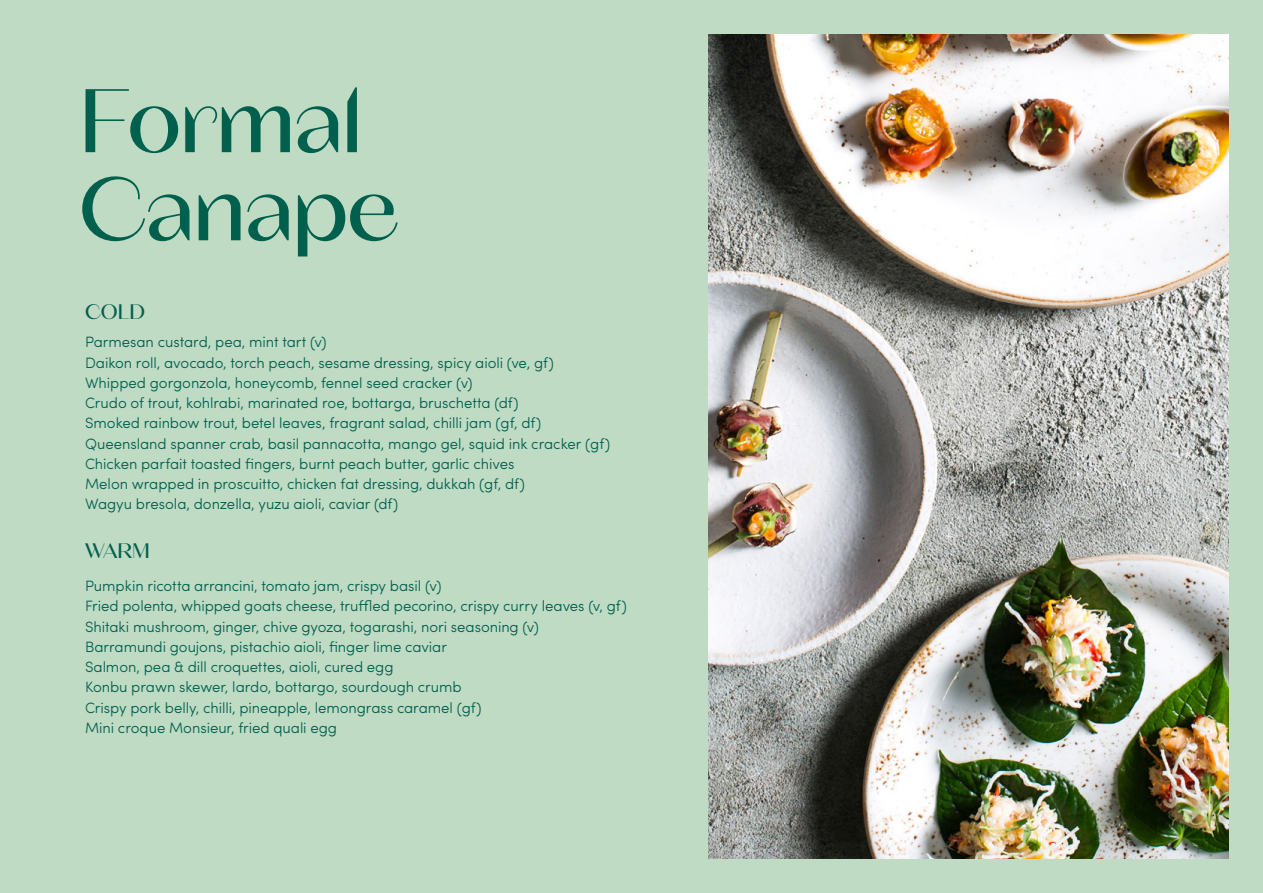
<style>
.page{position:relative;width:1263px;height:893px;background:#c0dbc4}
.page>*{position:absolute;margin:0;border:0;box-sizing:border-box;transform-origin:0 0}
.t1{font:500 90px/88.1px "Fromage";letter-spacing:-.01em;color:#00604e}
.t2{font:500 21px "Fromage";color:#00604e}
.t3{font:300 15px/20.2px "Sofia Pro";letter-spacing:-.005em;color:#00604e}
</style>
<div class="page">
<img style="left:708px;top:34px;width:521px;height:825px">
<h1 class="t1" style="left:79px;top:79px;width:321px">Formal<br>Canape</h1>
<h2 class="t2" style="left:85px;top:299px;width:61px">COLD</h2>
<p class="t3" style="left:85px;top:331px;width:527px">Parmesan custard, pea, mint tart (v)<br>Daikon roll, avocado, torch peach, sesame dressing, spicy aioli (ve, gf)<br>Whipped gorgonzola, honeycomb, fennel seed cracker (v)<br>Crudo of trout, kohlrabi, marinated roe, bottarga, bruschetta (df)<br>Smoked rainbow trout, betel leaves, fragrant salad, chilli jam (gf, df)<br>Queensland spanner crab, basil pannacotta, mango gel, squid ink cracker (gf)<br>Chicken parfait toasted fingers, burnt peach butter, garlic chives<br>Melon wrapped in proscuitto, chicken fat dressing, dukkah (gf, df)<br>Wagyu bresola, donzella, yuzu aioli, caviar (df)</p>
<h2 class="t2" style="left:85px;top:539px;width:66px">WARM</h2>
<p class="t3" style="left:85px;top:575px;width:543px">Pumpkin ricotta arrancini, tomato jam, crispy basil (v)<br>Fried polenta, whipped goats cheese, truffled pecorino, crispy curry leaves (v, gf)<br>Shitaki mushroom, ginger, chive gyoza, togarashi, nori seasoning (v)<br>Barramundi goujons, pistachio aioli, finger lime caviar<br>Salmon, pea &amp; dill croquettes, aioli, cured egg<br>Konbu prawn skewer, lardo, bottargo, sourdough crumb<br>Crispy pork belly, chilli, pineapple, lemongrass caramel (gf)<br>Mini croque Monsieur, fried quali egg</p>
</div>
